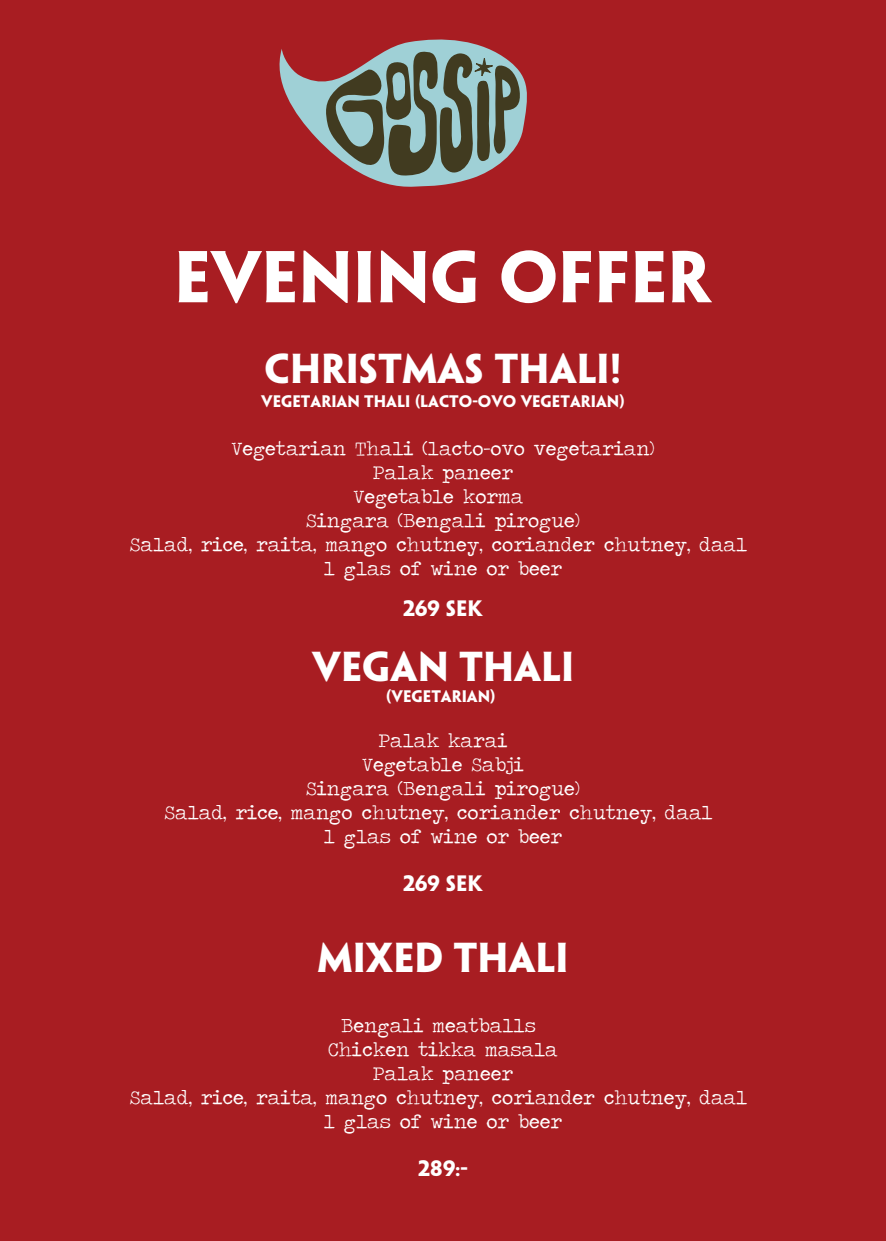
<style>
.page{position:relative;width:886px;height:1241px;background:#fff}
.page>*{position:absolute;margin:0;border:0;box-sizing:border-box;transform-origin:0 0}
.t1{font:700 65.62px "Penumbra Flare Std";color:#fff}
.t2{font:700 37.5px "Penumbra Flare Std";color:#fff}
.t3{font:20px/24px "Traveling Typewriter";color:#fff;text-align:center}
.t4{font:700 20px "Penumbra Flare Std";color:#fff}
.t5{font:700 15px "Penumbra Flare Std";color:#fff}
</style>
<div class="page">
<div style="left:0;top:0;width:886px;height:1200px;background:#a81d22"></div>
<div style="left:0;top:1200px;width:886px;height:40px;background:#a81d22"></div>
<svg style="left:272px;top:36px;width:259px;height:153px"></svg>
<h1 class="t1" style="left:174px;top:235px;width:538px">EVENING OFFER</h1>
<h2 class="t2" style="left:264px;top:345px;width:358px">CHRISTMAS THALI!</h2>
<p class="t5" style="left:261px;top:392px;width:365px">VEGETARIAN THALI (LACTO-OVO VEGETARIAN)</p>
<p class="t3" style="left:130px;top:436px;width:619px">Vegetarian Thali (lacto-ovo vegetarian)<br>Palak paneer<br>Vegetable korma<br>Singara (Bengali pirogue)<br>Salad, rice, raita, mango chutney, coriander chutney, daal<br>1 glas of wine or beer</p>
<p class="t4" style="left:403px;top:595px;width:81px">269 SEK</p>
<h2 class="t2" style="left:312px;top:642px;width:263px">VEGAN THALI</h2>
<p class="t5" style="left:386px;top:687px;width:112px">(VEGETARIAN)</p>
<p class="t3" style="left:164px;top:727px;width:550px">Palak karai<br>Vegetable Sabji<br>Singara (Bengali pirogue)<br>Salad, rice, mango chutney, coriander chutney, daal<br>1 glas of wine or beer</p>
<p class="t4" style="left:403px;top:870px;width:81px">269 SEK</p>
<h2 class="t2" style="left:318px;top:933px;width:252px">MIXED THALI</h2>
<p class="t3" style="left:130px;top:1012px;width:619px">Bengali meatballs<br>Chicken tikka masala<br>Palak paneer<br>Salad, rice, raita, mango chutney, coriander chutney, daal<br>1 glas of wine or beer</p>
<p class="t4" style="left:418px;top:1155px;width:51px">289:-</p>
</div>
